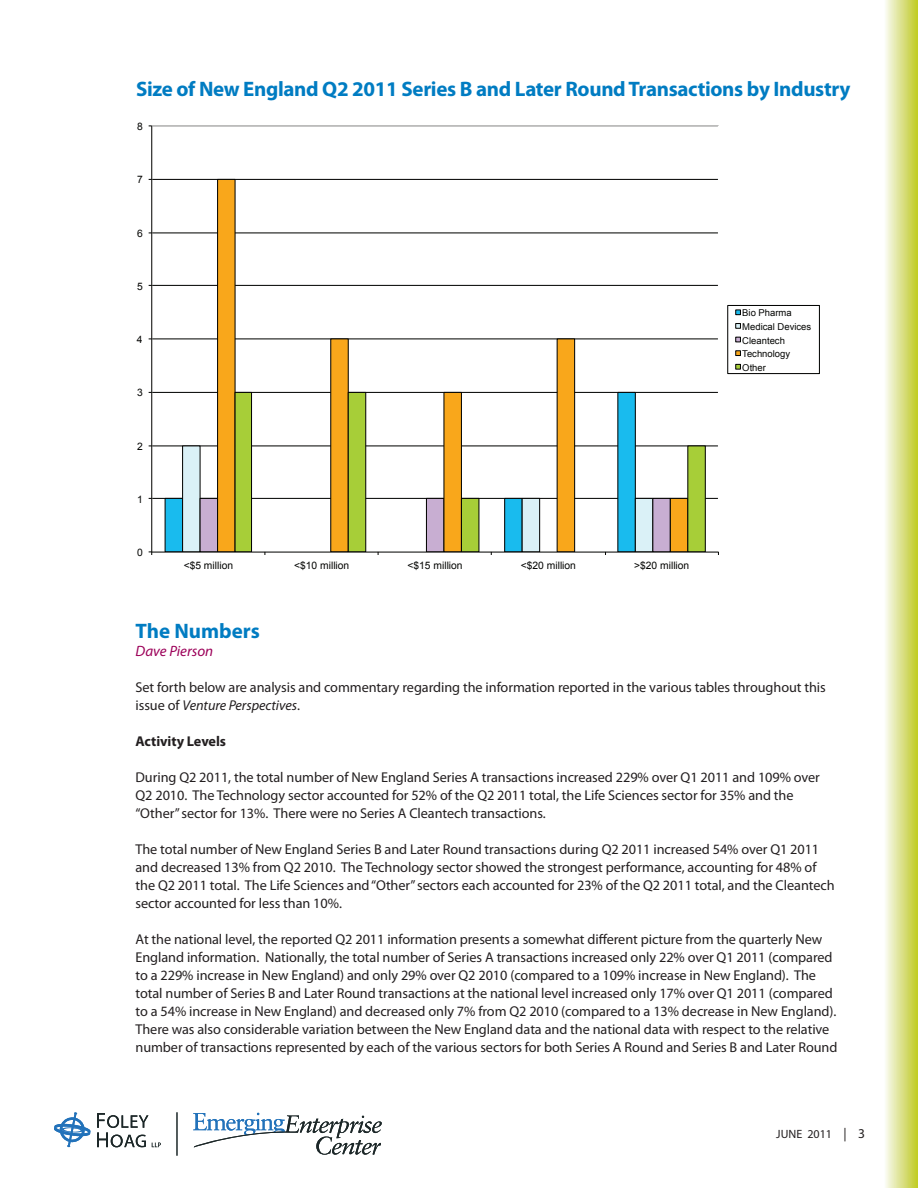
<style>
.page{position:relative;width:918px;height:1188px;background:#fff}
.page>*{position:absolute;margin:0;border:0;box-sizing:border-box;transform-origin:0 0}
.t1{font:700 21px "Myriad Pro";letter-spacing:-.015em;color:#007cc2}
.t2{font:italic 15px "Myriad Pro";color:#9c0159}
.t3{font:14.25px/18px "Myriad Pro";letter-spacing:-.005em;color:#231f20}
.t4{font:700 14.25px "Myriad Pro";letter-spacing:-.005em;color:#231f20}
.t5{font:12px "Myriad Pro";color:#231f20}
.t6{font:10.35px "Arial";color:#040503}
.t7{font:9.45px/13.6px "Arial";color:#040503}
.s1{font-style:italic}
.s2{font-size:13.5px}
</style>
<div class="page">
<div style="left:884px;top:1px;width:34px;height:1186px;background:linear-gradient(to right,#fafbf8,#c0cb2a)"></div>
<hr style="left:152px;top:498px;width:566px;height:1px;background:#040503">
<hr style="left:152px;top:445px;width:566px;height:1px;background:#040503">
<hr style="left:152px;top:392px;width:566px;height:1px;background:#040503">
<hr style="left:152px;top:338px;width:566px;height:1px;background:#040503">
<hr style="left:152px;top:285px;width:566px;height:1px;background:#040503">
<hr style="left:152px;top:232px;width:566px;height:1px;background:#040503">
<hr style="left:152px;top:179px;width:566px;height:1px;background:#040503">
<svg style="left:164px;top:391px;width:53px;height:161px"></svg>
<svg style="left:182px;top:445px;width:35px;height:107px"></svg>
<svg style="left:217px;top:178px;width:472px;height:319px"></svg>
<svg style="left:234px;top:391px;width:472px;height:161px"></svg>
<hr style="left:151px;top:126px;width:1px;height:426px;background:#040503">
<hr style="left:152px;top:552px;width:566px;height:1px;background:#040503">
<svg style="left:199px;top:497px;width:472px;height:58px"></svg>
<div style="left:727px;top:305px;width:93px;height:69px;border:1px solid #040503"></div>
<svg style="left:735px;top:309px;width:6px;height:6px"></svg>
<svg style="left:735px;top:323px;width:6px;height:6px"></svg>
<svg style="left:735px;top:337px;width:6px;height:5px"></svg>
<svg style="left:735px;top:350px;width:6px;height:6px"></svg>
<svg style="left:735px;top:364px;width:6px;height:6px"></svg>
<svg style="left:193px;top:1113px;width:189px;height:42px"></svg>
<hr style="left:177px;top:1112px;width:1px;height:44px;background:#1c2728">
<svg style="left:54px;top:1112px;width:37px;height:35px"></svg>
<svg style="left:97px;top:1113px;width:64px;height:34px"></svg>
<h1 class="t1" style="left:136px;top:75px;width:716px">Size of New England Q2 2011 Series B and Later Round Transactions by Industry</h1>
<p class="t6" style="left:137px;top:120px;width:7px">8</p>
<p class="t6" style="left:137px;top:173px;width:7px">7</p>
<p class="t6" style="left:137px;top:226px;width:7px">6</p>
<p class="t6" style="left:137px;top:279px;width:7px">5</p>
<p class="t6" style="left:137px;top:333px;width:7px">4</p>
<p class="t6" style="left:137px;top:386px;width:7px">3</p>
<p class="t6" style="left:137px;top:439px;width:7px">2</p>
<p class="t6" style="left:137px;top:493px;width:7px">1</p>
<p class="t6" style="left:137px;top:546px;width:7px">0</p>
<p class="t6" style="left:184px;top:558px;width:51px">&lt;$5 million</p>
<p class="t6" style="left:294px;top:558px;width:57px">&lt;$10 million</p>
<p class="t6" style="left:408px;top:558px;width:57px">&lt;$15 million</p>
<p class="t6" style="left:521px;top:558px;width:57px">&lt;$20 million</p>
<p class="t6" style="left:634px;top:558px;width:57px">&gt;$20 million</p>
<p class="t7" style="left:742px;top:306px;width:70px">Bio Pharma<br>Medical Devices<br>Cleantech<br>Technology<br>Other</p>
<h1 class="t1" style="left:136px;top:617px;width:126px">The Numbers</h1>
<p class="t2" style="left:136px;top:642px;width:79px">Dave Pierson</p>
<p class="t3" style="left:136px;top:678px;width:692px">Set forth below are analysis and commentary regarding the information reported in the various tables throughout this issue of <span class="s1">Venture Perspectives</span>.</p>
<p class="t4" style="left:136px;top:732px;width:92px">Activity Levels</p>
<p class="t3" style="left:136px;top:768px;width:686px">During Q2 2011, the total number of New England Series A transactions increased 229% over Q1 2011 and 109% over<br>Q2 2010. The Technology sector accounted for 52% of the Q2 2011 total, the Life Sciences sector for 35% and the “Other” sector for 13%. There were no Series A Cleantech transactions.</p>
<p class="t3" style="left:136px;top:840px;width:701px">The total number of New England Series B and Later Round transactions during Q2 2011 increased 54% over Q1 2011 and decreased 13% from Q2 2010. The Technology sector showed the strongest performance, accounting for 48% of the Q2 2011 total. The Life Sciences and “Other” sectors each accounted for 23% of the Q2 2011 total, and the Cleantech sector accounted for less than 10%.</p>
<p class="t3" style="left:136px;top:930px;width:703px">At the national level, the reported Q2 2011 information presents a somewhat different picture from the quarterly New England information. Nationally, the total number of Series A transactions increased only 22% over Q1 2011 (compared to a 229% increase in New England) and only 29% over Q2 2010 (compared to a 109% increase in New England). The total number of Series B and Later Round transactions at the national level increased only 17% over Q1 2011 (compared to a 54% increase in New England) and decreased only 7% from Q2 2010 (compared to a 13% decrease in New England).<br>There was also considerable variation between the New England data and the national data with respect to the relative number of transactions represented by each of the various sectors for both Series A Round and Series B and Later Round</p>
<p class="t5" style="left:776px;top:1127px;width:90px">JUNE 2011 <span class="s2">| 3</span></p>
</div>
